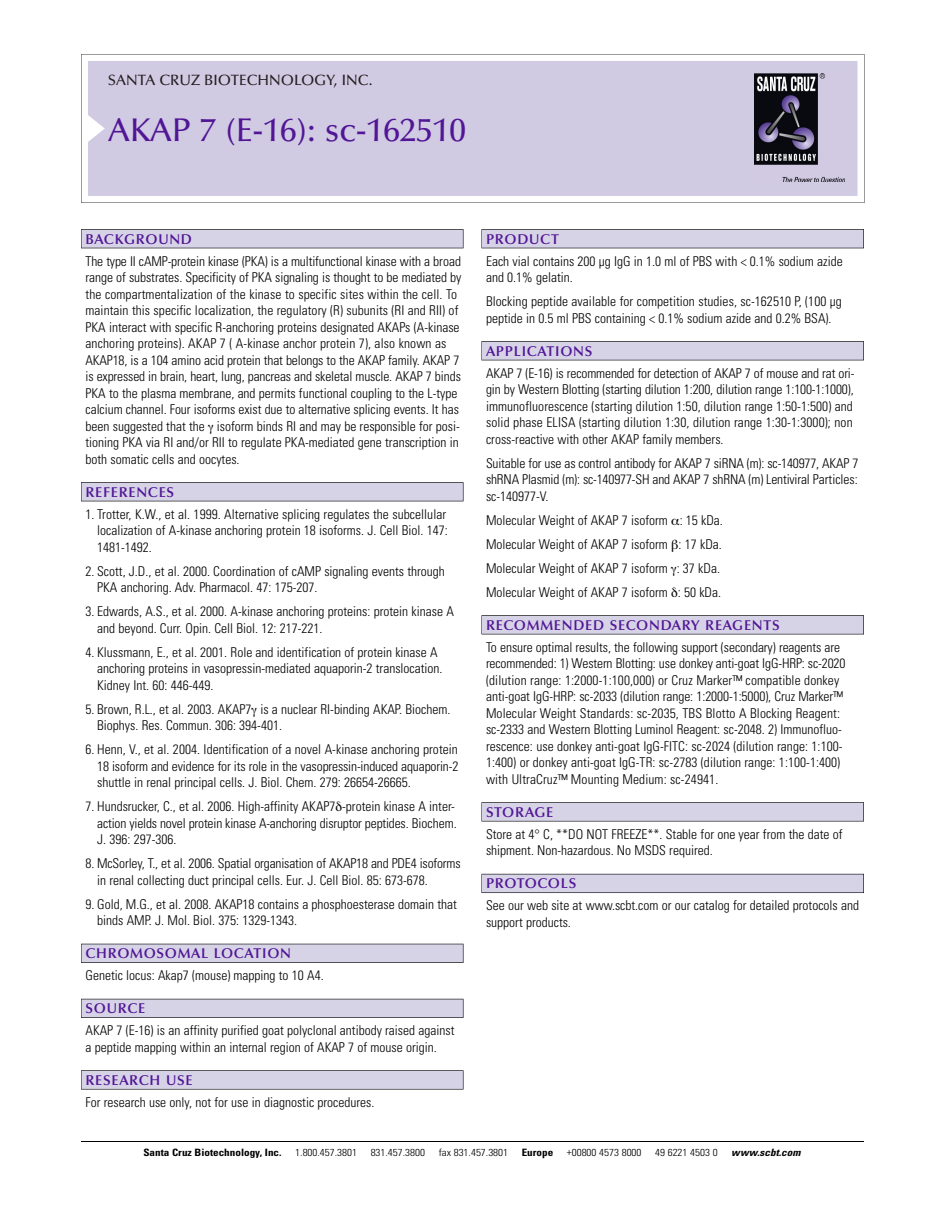
<style>
.page{position:relative;width:945px;height:1215px;background:#fff}
.page>*{position:absolute;margin:0;border:0;box-sizing:border-box;transform-origin:0 0}
.t1{font:500 33px "Optima";color:#511695}
.t2{font:500 15px "Optima";color:#231f20}
.t3{font:600 14.25px "Optima";letter-spacing:.05em;color:#511695}
.t4{font:300 condensed 13.5px/16.5px "Univers";color:#000}
.t5{font:300 condensed 10.2px "Univers";color:#000;scale:1.1 1}
.t6{font:700 condensed 10.2px "Univers";color:#000;scale:1.1 1}
.t7{font:italic 700 condensed 10.2px "Univers";letter-spacing:.005em;color:#000;scale:1.1 1}
</style>
<div class="page">
<svg style="left:81px;top:54px;width:783px;height:149px"></svg>
<div style="left:88px;top:61px;width:769px;height:135px;background:#d1cae3"></div>
<img style="left:755px;top:74px;width:90px;height:108px">
<div style="left:81px;top:229px;width:382px;height:19px;background:#525156"></div>
<div style="left:81px;top:230px;width:382px;height:18px;background:#d7d3e7"></div>
<div style="left:81px;top:482px;width:382px;height:19px;background:#525155"></div>
<div style="left:81px;top:483px;width:382px;height:18px;background:#d7d3e7"></div>
<div style="left:81px;top:944px;width:382px;height:19px;background:#525158"></div>
<div style="left:81px;top:944px;width:382px;height:18px;background:#d7d3e7"></div>
<div style="left:81px;top:999px;width:382px;height:19px;background:#54535a"></div>
<div style="left:81px;top:999px;width:382px;height:18px;background:#d7d3e7"></div>
<svg style="left:81px;top:1070px;width:382px;height:20px"></svg>
<div style="left:81px;top:1071px;width:382px;height:18px;background:#d7d3e7"></div>
<div style="left:482px;top:229px;width:382px;height:19px;background:#525156"></div>
<div style="left:482px;top:230px;width:381px;height:18px;background:#d7d3e7"></div>
<div style="left:482px;top:341px;width:382px;height:19px;background:#525155"></div>
<div style="left:482px;top:342px;width:381px;height:18px;background:#d7d3e7"></div>
<div style="left:482px;top:615px;width:382px;height:19px;background:#545357"></div>
<div style="left:482px;top:616px;width:381px;height:18px;background:#d7d3e7"></div>
<div style="left:482px;top:802px;width:382px;height:19px;background:#575759"></div>
<div style="left:482px;top:803px;width:381px;height:18px;background:#d7d3e7"></div>
<div style="left:482px;top:874px;width:382px;height:19px;background:#5b5a62"></div>
<div style="left:482px;top:874px;width:381px;height:18px;background:#d7d3e7"></div>
<hr style="left:81px;top:1141px;width:783px;height:1px;background:#000">
<p class="t2" style="left:108px;top:74px;width:266px">SANTA CRUZ BIOTECHNOLOGY, INC.</p>
<h1 class="t1" style="left:108px;top:117px;width:359px">AKAP 7 (E-16): sc-162510</h1>
<p class="t3" style="left:86px;top:233px;width:108px">BACKGROUND</p>
<p class="t4" style="left:86px;top:254px;width:377px">The type II cAMP-protein kinase (PKA) is a multifunctional kinase with a broad range of substrates. Specificity of PKA signaling is thought to be mediated by the compartmentalization of the kinase to specific sites within the cell. To maintain this specific localization, the regulatory (R) subunits (RI and RII) of PKA interact with specific R-anchoring proteins designated AKAPs (A-kinase anchoring proteins). AKAP 7 ( A-kinase anchor protein 7), also known as AKAP18, is a 104 amino acid protein that belongs to the AKAP family. AKAP 7 is expressed in brain, heart, lung, pancreas and skeletal muscle. AKAP 7 binds PKA to the plasma membrane, and permits functional coupling to the L-type calcium channel. Four isoforms exist due to alternative splicing events. It has been suggested that the isoform binds RI and may be responsible for posi&shy;tioning PKA via RI and/or RII to regulate PKA-mediated gene transcription in both somatic cells and oocytes.</p>
<p class="t3" style="left:86px;top:486px;width:90px">REFERENCES</p>
<p class="t4" style="left:97px;top:507px;width:352px;text-indent:-12px">1. Trotter, K.W., et al. 1999. Alternative splicing regulates the subcellular localization of A-kinase anchoring protein 18 isoforms. J. Cell Biol. 147:<br>1481-1492.</p>
<p class="t4" style="left:97px;top:564px;width:349px;text-indent:-12px">2. Scott, J.D., et al. 2000. Coordination of cAMP signaling events through<br>PKA anchoring. Adv. Pharmacol. 47: 175-207.</p>
<p class="t4" style="left:97px;top:604px;width:358px;text-indent:-12px">3. Edwards, A.S., et al. 2000. A-kinase anchoring proteins: protein kinase A and beyond. Curr. Opin. Cell Biol. 12: 217-221.</p>
<p class="t4" style="left:97px;top:645px;width:347px;text-indent:-12px">4. Klussmann, E., et al. 2001. Role and identification of protein kinase A anchoring proteins in vasopressin-mediated aquaporin-2 translocation.<br>Kidney Int. 60: 446-449.</p>
<p class="t4" style="left:97px;top:702px;width:355px;text-indent:-12px">5. Brown, R.L., et al. 2003. AKAP7 is a nuclear RI-binding AKAP. Biochem.<br>Biophys. Res. Commun. 306: 394-401.</p>
<p class="t4" style="left:97px;top:742px;width:363px;text-align:justify;text-indent:-12px">6. Henn, V., et al. 2004. Identification of a novel A-kinase anchoring protein 18 isoform and evidence for its role in the vasopressin-induced aquaporin-2 shuttle in renal principal cells. J. Biol. Chem. 279: 26654-26665.</p>
<p class="t4" style="left:97px;top:799px;width:361px;text-indent:-12px">7. Hundsrucker, C., et al. 2006. High-affinity AKAP7 -protein kinase A inter&shy;action yields novel protein kinase A-anchoring disruptor peptides. Biochem.<br>J. 396: 297-306.</p>
<p class="t4" style="left:97px;top:856px;width:365px;text-indent:-12px">8. McSorley, T., et al. 2006. Spatial organisation of AKAP18 and PDE4 isoforms in renal collecting duct principal cells. Eur. J. Cell Biol. 85: 673-678.</p>
<p class="t4" style="left:97px;top:897px;width:361px;text-indent:-12px">9. Gold, M.G., et al. 2008. AKAP18 contains a phosphoesterase domain that binds AMP. J. Mol. Biol. 375: 1329-1343.</p>
<p class="t3" style="left:86px;top:948px;width:207px">CHROMOSOMAL LOCATION</p>
<p class="t4" style="left:86px;top:968px;width:240px">Genetic locus: Akap7 (mouse) mapping to 10 A4.</p>
<p class="t3" style="left:86px;top:1003px;width:61px">SOURCE</p>
<p class="t4" style="left:86px;top:1023px;width:370px">AKAP 7 (E-16) is an affinity purified goat polyclonal antibody raised against a peptide mapping within an internal region of AKAP 7 of mouse origin.</p>
<p class="t3" style="left:86px;top:1074px;width:109px">RESEARCH USE</p>
<p class="t4" style="left:86px;top:1095px;width:290px">For research use only, not for use in diagnostic procedures.</p>
<p class="t3" style="left:486px;top:233px;width:74px">PRODUCT</p>
<p class="t4" style="left:486px;top:254px;width:358px">Each vial contains 200 µg IgG in 1.0 ml of PBS with &lt; 0.1% sodium azide and 0.1% gelatin.</p>
<p class="t4" style="left:486px;top:294px;width:357px">Blocking peptide available for competition studies, sc-162510 P, (100 µg peptide in 0.5 ml PBS containing &lt; 0.1% sodium azide and 0.2% BSA).</p>
<p class="t3" style="left:486px;top:345px;width:108px">APPLICATIONS</p>
<p class="t4" style="left:486px;top:366px;width:370px">AKAP 7 (E-16) is recommended for detection of AKAP 7 of mouse and rat ori&shy;gin by Western Blotting (starting dilution 1:200, dilution range 1:100-1:1000), immunofluorescence (starting dilution 1:50, dilution range 1:50-1:500) and solid phase ELISA (starting dilution 1:30, dilution range 1:30-1:3000); non cross-reactive with other AKAP family members.</p>
<p class="t4" style="left:486px;top:456px;width:374px;text-align:justify">Suitable for use as control antibody for AKAP 7 siRNA (m): sc-140977, AKAP 7 shRNA Plasmid (m): sc-140977-SH and AKAP 7 shRNA (m) Lentiviral Particles: sc-140977-V.</p>
<p class="t4" style="left:486px;top:509px;width:238px;line-height:24px">Molecular Weight of AKAP 7 isoform : 15 kDa.<br>Molecular Weight of AKAP 7 isoform : 17 kDa.<br>Molecular Weight of AKAP 7 isoform : 37 kDa.<br>Molecular Weight of AKAP 7 isoform : 50 kDa.</p>
<p class="t3" style="left:486px;top:619px;width:295px">RECOMMENDED SECONDARY REAGENTS</p>
<p class="t4" style="left:486px;top:640px;width:361px">To ensure optimal results, the following support (secondary) reagents are recommended: 1) Western Blotting: use donkey anti-goat IgG-HRP: sc-2020 (dilution range: 1:2000-1:100,000) or Cruz Marker™ compatible donkey anti-goat IgG-HRP: sc-2033 (dilution range: 1:2000-1:5000), Cruz Marker™ Molecular Weight Standards: sc-2035, TBS Blotto A Blocking Reagent: sc-2333 and Western Blotting Luminol Reagent: sc-2048. 2) Immunofluo&shy;rescence: use donkey anti-goat IgG-FITC: sc-2024 (dilution range: 1:100- 1:400) or donkey anti-goat IgG-TR: sc-2783 (dilution range: 1:100-1:400) with UltraCruz™ Mounting Medium: sc-24941.</p>
<p class="t3" style="left:486px;top:806px;width:69px">STORAGE</p>
<p class="t4" style="left:486px;top:827px;width:358px">Store at 4° C, **DO NOT FREEZE**. Stable for one year from the date of shipment. Non-hazardous. No MSDS required.</p>
<p class="t3" style="left:486px;top:878px;width:92px">PROTOCOLS</p>
<p class="t4" style="left:486px;top:898px;width:375px">See our web site at www.scbt.com or our catalog for detailed protocols and support products.</p>
<p class="t6" style="left:143px;top:1148px;width:127px">Santa Cruz Biotechnology, Inc.</p>
<p class="t5" style="left:295px;top:1148px;width:58px">1.800.457.3801</p>
<p class="t5" style="left:371px;top:1148px;width:51px">831.457.3800</p>
<p class="t5" style="left:439px;top:1148px;width:65px">fax 831.457.3801</p>
<p class="t6" style="left:522px;top:1148px;width:30px">Europe</p>
<p class="t5" style="left:567px;top:1148px;width:69px">+00800 4573 8000</p>
<p class="t5" style="left:655px;top:1148px;width:58px">49 6221 4503 0</p>
<p class="t7" style="left:731px;top:1148px;width:64px">www.scbt.com</p>
</div>
